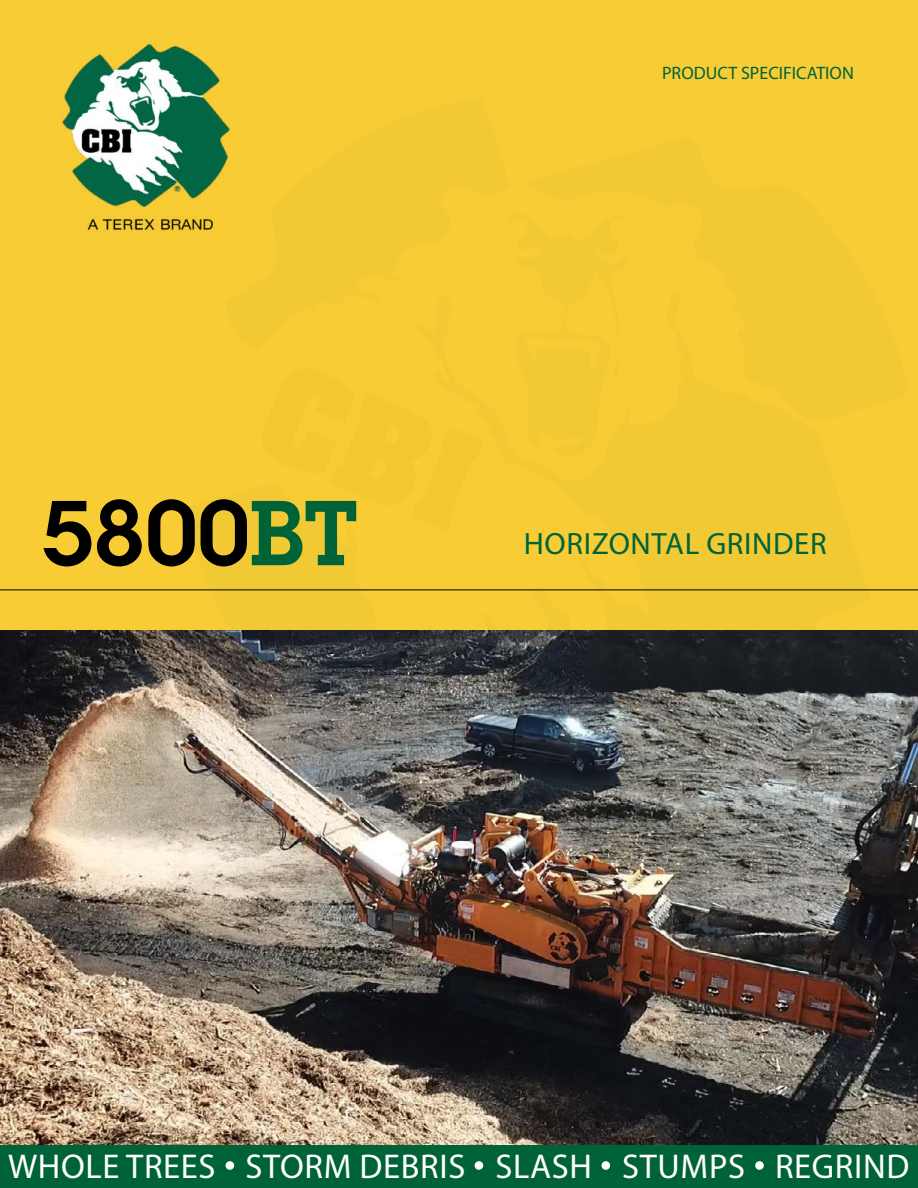
<style>
.page{position:relative;width:918px;height:1188px;background:#fff}
.page>*{position:absolute;margin:0;border:0;box-sizing:border-box;transform-origin:0 0}
.t1{font:600 90px "Lubalin Graph LT";color:#000}
.t2{font:34.5px "Myriad Pro";letter-spacing:.02em;color:#fff}
.t3{font:30.9px "Myriad Pro";letter-spacing:.02em;color:#006237}
.t4{font:18px "Myriad Pro";color:#006237}
.s1{color:#006237}
</style>
<div class="page">
<div style="left:0;top:0;width:918px;height:646px;background:#f7cc34"></div>
<hr style="left:0;top:590px;width:918px;height:1px;background:#000">
<img style="left:62px;top:44px;width:168px;height:187px">
<div style="left:0;top:1144px;width:918px;height:44px;background:#006237"></div>
<div style="left:226px;top:1161px;width:8px;height:9px;background:#fff;border-radius:50%"></div>
<div style="left:475px;top:1161px;width:8px;height:9px;background:#fff;border-radius:50%"></div>
<div style="left:602px;top:1161px;width:8px;height:9px;background:#fff;border-radius:50%"></div>
<div style="left:755px;top:1161px;width:9px;height:9px;background:#fff;border-radius:50%"></div>
<img style="left:0;top:631px;width:918px;height:513px">
<h1 class="t1" style="left:41px;top:474px;width:318px">5800<span class="s1">BT</span></h1>
<p class="t4" style="left:662px;top:62px;width:193px">PRODUCT SPECIFICATION</p>
<p class="t3" style="left:524px;top:525px;width:304px">HORIZONTAL GRINDER</p>
<p class="t2" style="left:8px;top:1145px;width:903px">WHOLE TREES STORM DEBRIS SLASH STUMPS REGRIND</p>
</div>
